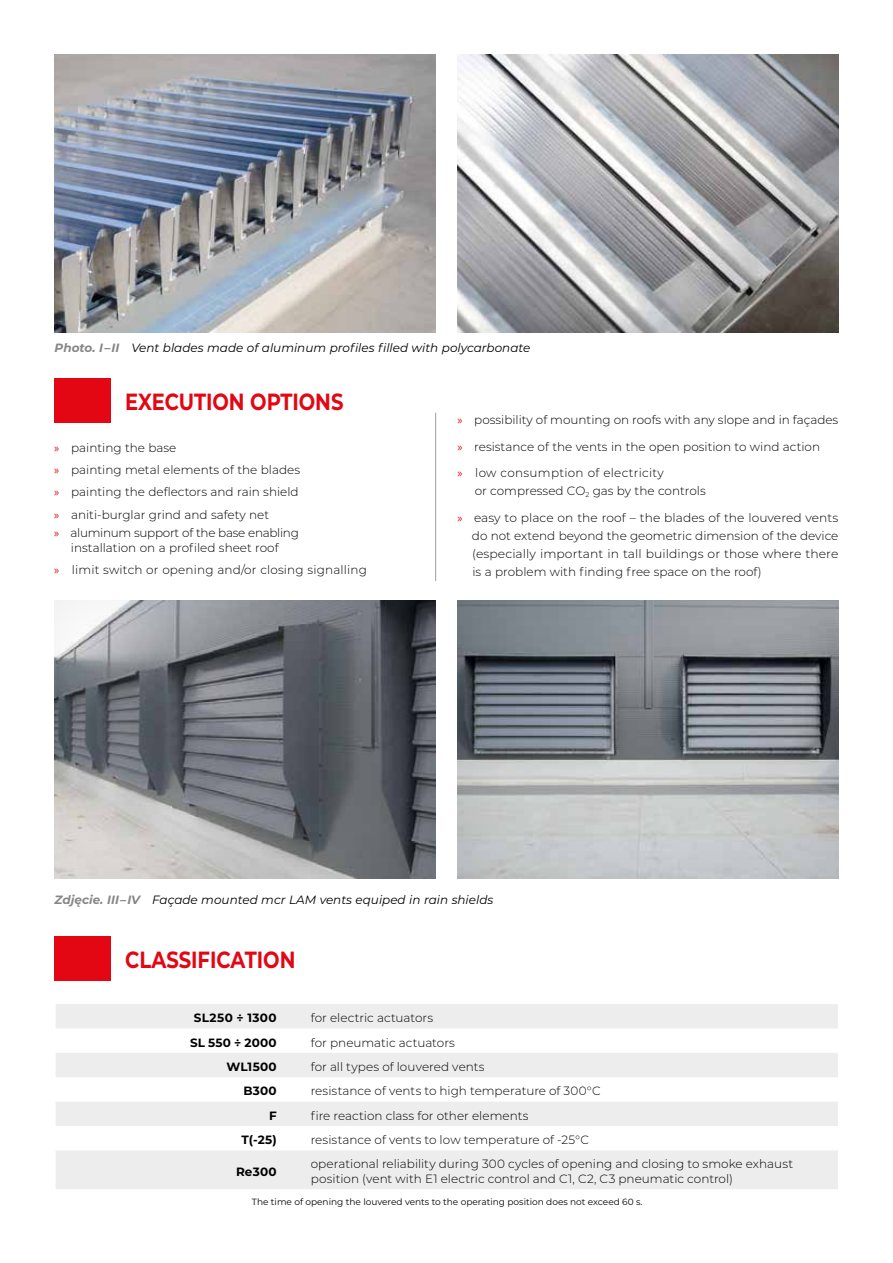
<style>
.page{position:relative;width:893px;height:1263px;background:#fff}
.page>*{position:absolute;margin:0;border:0;box-sizing:border-box;transform-origin:0 0}
.t1{font:700 23.4px "Montserrat";color:#e30613;scale:.83 1}
.t2{font:300 12px/18px "Montserrat";color:#000}
.t3{font:italic 12px "Montserrat";color:#000}
.t4{font:300 12px/14.4px "Montserrat";letter-spacing:-.02em;color:#000;text-align:center}
.t5{font:700 12px "Montserrat";letter-spacing:.02em;color:#000}
.t6{font:9px "Montserrat";color:#000}
.s1{font-weight:700;color:#878787}
.s2{font-family:"Myriad Pro";font-weight:400;color:#e30613}
</style>
<div class="page">
<img style="left:54px;top:54px;width:382px;height:279px">
<img style="left:457px;top:54px;width:382px;height:279px">
<div style="left:54px;top:378px;width:57px;height:45px;background:#e30613"></div>
<div style="left:455px;top:598px;width:384px;height:281px;background:#000;opacity:.07"></div>
<div style="left:52px;top:598px;width:384px;height:281px;background:#000;opacity:.07"></div>
<hr style="left:435px;top:413px;width:1px;height:168px;background:#9d9d9c">
<div style="left:54px;top:936px;width:57px;height:45px;background:#e30613"></div>
<svg style="left:56px;top:1004px;width:782px;height:185px;fill:#ededed"></svg>
<p class="t3" style="left:55px;top:339px;width:477px"><span class="s1">Photo. I – II</span> Vent blades made of aluminum profiles filled with polycarbonate</p>
<h1 class="t1" style="left:125px;top:384px;width:264px">EXECUTION OPTIONS</h1>
<p class="t2" style="left:54px;top:436px;width:247px;line-height:22.2px"><span class="s2">»</span> painting the base<br><span class="s2">»</span> painting metal elements of the blades <span class="s2">»</span> painting the deflectors and rain shield <span class="s2">»</span> aniti-burglar grind and safety net</p>
<p class="t4" style="left:54px;top:525px;width:246px"><span class="s2">»</span> aluminum support of the base enabling installation on a profiled sheet roof</p>
<p class="t2" style="left:54px;top:560px;width:314px"><span class="s2">»</span> limit switch or opening and/or closing signalling</p>
<p class="t2" style="left:457px;top:411px;width:382px"><span class="s2">»</span> possibility of mounting on roofs with any slope and in façades</p>
<p class="t2" style="left:457px;top:437px;width:364px"><span class="s2">»</span> resistance of the vents in the open position to wind action</p>
<p class="t2" style="left:475px;top:464px;width:233px;text-indent:-17px"><span class="s2">»</span> low consumption of electricity<br>or compressed CO<sub>2</sub> gas by the controls</p>
<p class="t2" style="left:472px;top:508px;width:368px;text-align:justify;text-indent:-15px"><span class="s2">»</span> easy to place on the roof – the blades of the louvered vents do not extend beyond the geometric dimension of the device (especially important in tall buildings or those where there is a problem with finding free space on the roof)</p>
<p class="t3" style="left:55px;top:891px;width:440px"><span class="s1">Zdjęcie. III – IV</span> Façade mounted mcr LAM vents equiped in rain shields</p>
<h1 class="t1" style="left:125px;top:943px;width:207px">CLASSIFICATION</h1>
<p class="t5" style="left:194px;top:1009px;width:84px">SL250 ÷ 1300</p>
<p class="t2" style="left:311px;top:1008px;width:124px">for electric actuators</p>
<p class="t5" style="left:190px;top:1033px;width:88px">SL 550 ÷ 2000</p>
<p class="t2" style="left:311px;top:1033px;width:146px">for pneumatic actuators</p>
<p class="t5" style="left:227px;top:1058px;width:52px">WL1500</p>
<p class="t2" style="left:311px;top:1057px;width:175px">for all types of louvered vents</p>
<p class="t5" style="left:243px;top:1082px;width:35px">B300</p>
<p class="t2" style="left:311px;top:1081px;width:291px">resistance of vents to high temperature of 300°C</p>
<p class="t5" style="left:269px;top:1107px;width:9px">F</p>
<p class="t2" style="left:311px;top:1106px;width:219px">fire reaction class for other elements</p>
<p class="t5" style="left:242px;top:1131px;width:37px">T(-25)</p>
<p class="t2" style="left:311px;top:1130px;width:280px">resistance of vents to low temperature of -25°C</p>
<p class="t5" style="left:236px;top:1163px;width:42px">Re300</p>
<p class="t2" style="left:311px;top:1156px;width:484px;line-height:14.4px">operational reliability during 300 cycles of opening and closing to smoke exhaust position (vent with E1 electric control and C1, C2, C3 pneumatic control)</p>
<p class="t6" style="left:252px;top:1196px;width:392px">The time of opening the louvered vents to the operating position does not exceed 60 s.</p>
</div>
